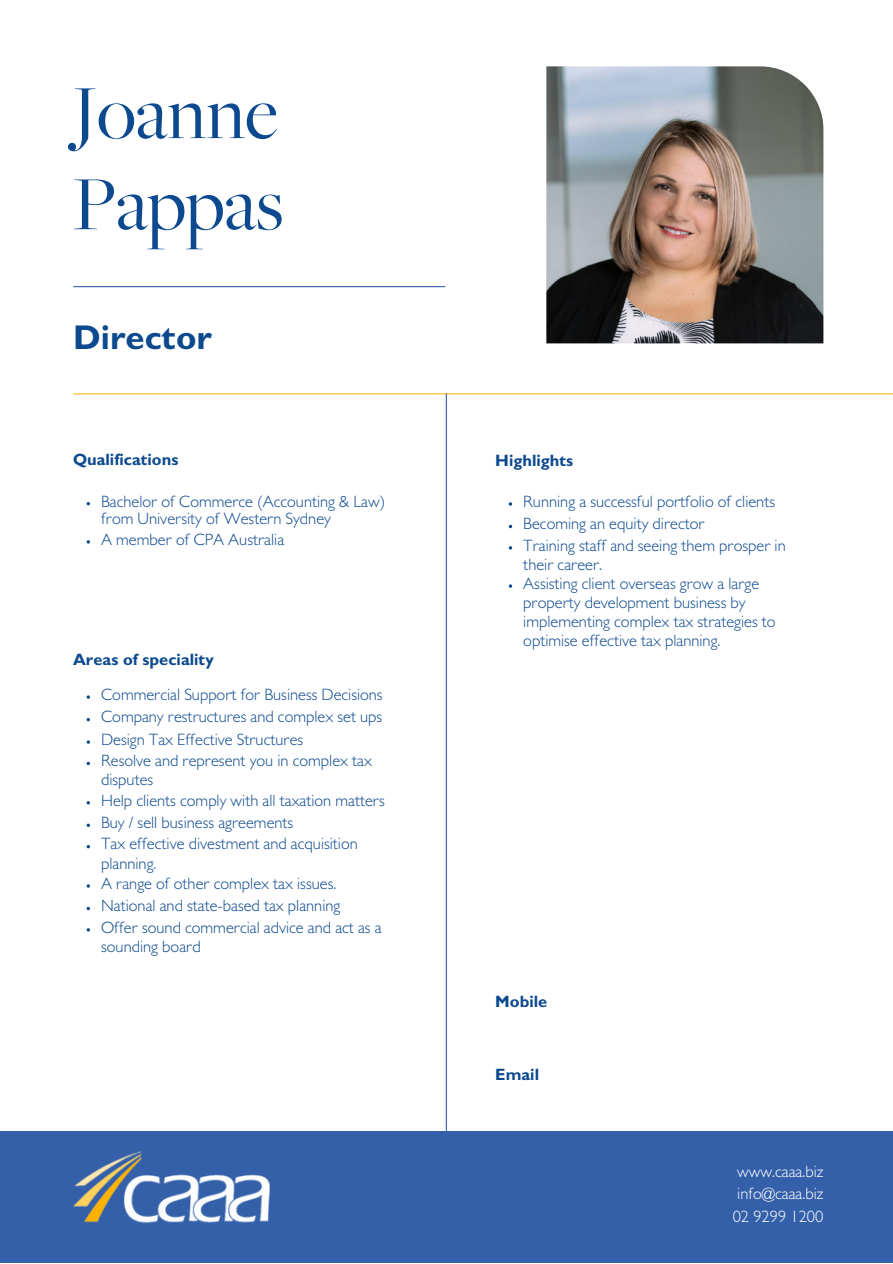
<style>
.page{position:relative;width:893px;height:1264px;background:#fff}
.page>*{position:absolute;margin:0;border:0;box-sizing:border-box;transform-origin:0 0}
.t1{font:79.5px/91.1px "Freight Big";color:#0c498f}
.t2{font:700 34.5px "Gill Sans MT Pro";color:#0c498f}
.t3{font:300 16.5px/19px "Gill Sans MT Pro";color:#0c498f}
.t4{font:700 16.5px "Gill Sans MT Pro";color:#0c498f}
.t5{font:300 16.5px/22.5px "Gill Sans MT Pro";color:#fff;text-align:justify}
</style>
<div class="page">
<hr style="left:74px;top:286px;width:371px;height:1px;background:#3460aa">
<hr style="left:74px;top:393px;width:818px;height:1px;background:#fbb814">
<div style="left:0;top:1131px;width:892px;height:131px;background:#3460aa"></div>
<hr style="left:446px;top:394px;width:1px;height:736px;background:#3460aa">
<img style="left:546px;top:66px;width:277px;height:277px">
<img style="left:73px;top:1151px;width:197px;height:72px">
<svg style="left:87px;top:823px;width:3px;height:4px"></svg>
<h1 class="t1" style="left:73px;top:69px;width:212px">Joanne<br>Pappas</h1>
<h2 class="t2" style="left:73px;top:325px;width:140px">Director</h2>
<p class="t4" style="left:73px;top:454px;width:107px">Qualifications</p>
<p class="t3" style="left:101px;top:494px;width:285px;line-height:18px">Bachelor of Commerce (Accounting &amp; Law) from University of Western Sydney</p>
<p class="t3" style="left:101px;top:532px;width:184px">A member of CPA Australia</p>
<p class="t4" style="left:73px;top:653px;width:142px">Areas of speciality</p>
<p class="t3" style="left:101px;top:686px;width:283px;line-height:22px">Commercial Support for Business Decisions Company restructures and complex set ups Design Tax Effective Structures<br>Resolve and represent you in complex tax</p>
<p class="t3" style="left:101px;top:772px;width:285px;line-height:20.2px">disputes<br>Help clients comply with all taxation matters</p>
<p class="t3" style="left:101px;top:814px;width:258px;line-height:21.3px">Buy / sell business agreements<br>Tax effective divestment and acquisition</p>
<p class="t3" style="left:101px;top:855px;width:237px;line-height:20.2px">planning.<br>A range of other complex tax issues.</p>
<p class="t3" style="left:101px;top:897px;width:282px;line-height:21.3px">National and state-based tax planning<br>Offer sound commercial advice and act as a</p>
<p class="t3" style="left:101px;top:939px;width:101px">sounding board</p>
<p class="t4" style="left:495px;top:454px;width:79px">Highlights</p>
<p class="t3" style="left:523px;top:493px;width:264px;line-height:21.9px">Running a successful portfolio of clients<br>Becoming an equity director<br>Training staff and seeing them prosper in</p>
<p class="t3" style="left:523px;top:557px;width:254px">their career.<br>Assisting client overseas grow a large property development business by implementing complex tax strategies to optimise effective tax planning.</p>
<p class="t4" style="left:495px;top:995px;width:54px">Mobile</p>
<p class="t4" style="left:495px;top:1068px;width:45px">Email</p>
<p class="t5" style="left:732px;top:1162px;width:92px">www.caaa.biz info@caaa.biz 02 9299 1200</p>
</div>
